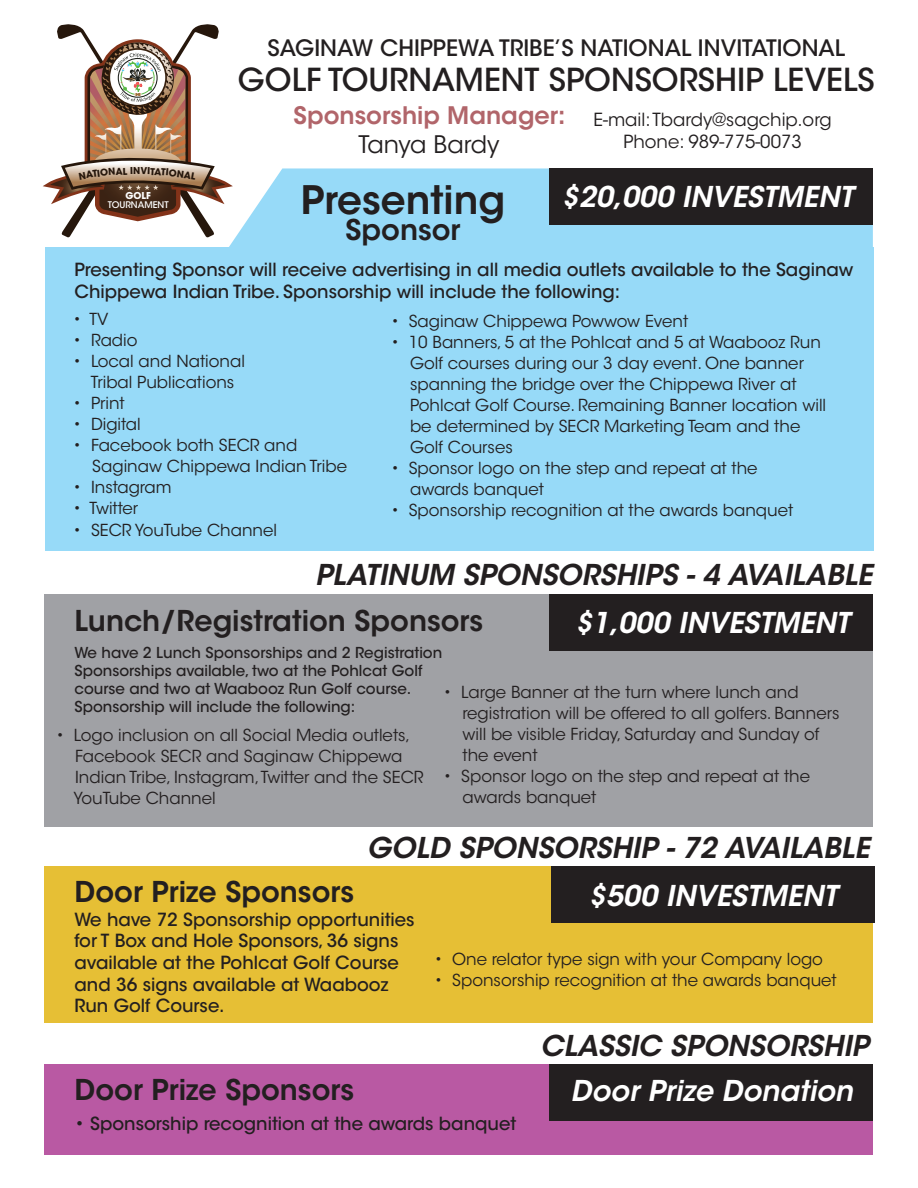
<style>
.page{position:relative;width:918px;height:1188px;background:#fff}
.page>*{position:absolute;margin:0;border:0;box-sizing:border-box;transform-origin:0 0}
.t1{font:600 39px "ITC Avant Garde Std";color:#231f20}
.t2{font:500 31.5px "ITC Avant Garde Std";color:#231f20}
.t3{font:italic 600 28.5px "ITC Avant Garde Std";color:#231f20}
.t4{font:600 28.5px "ITC Avant Garde Std";color:#231f20}
.t5{font:italic 600 28.5px "ITC Avant Garde Std";color:#fff}
.t6{font:600 24px "ITC Avant Garde Std";color:#b1656a}
.t7{font:24px "ITC Avant Garde Std";letter-spacing:-.01em;color:#231f20}
.t8{font:500 22.5px "ITC Avant Garde Std";color:#231f20}
.t9{font:500 18px/21.6px "ITC Avant Garde Std";color:#231f20}
.t10{font:18px/21.6px "ITC Avant Garde Std";color:#231f20;text-align:center}
.t11{font:16.5px/21px "ITC Avant Garde Std";color:#231f20}
.t12{font:500 15px/18px "ITC Avant Garde Std";color:#231f20}
.t13{font:700 9.45px "ITC Avant Garde Std";color:#fff}
.t14{font:700 9.45px "ITC Avant Garde Std";color:#26170c}
.t15{font:500 9.15px "ITC Avant Garde Std";color:#fff}
</style>
<div class="page">
<div style="left:45px;top:247px;width:828px;height:304px;background:#97daf8"></div>
<div style="left:45px;top:594px;width:828px;height:233px;background:#a0a1a5"></div>
<div style="left:45px;top:866px;width:828px;height:157px;background:#e6bf35"></div>
<div style="left:45px;top:1065px;width:828px;height:90px;background:#b959a3"></div>
<div style="left:550px;top:594px;width:323px;height:57px;background:#231f20"></div>
<div style="left:551px;top:867px;width:323px;height:56px;background:#231f20"></div>
<div style="left:550px;top:1065px;width:323px;height:56px;background:#231f20"></div>
<div style="left:229px;top:168px;width:644px;height:79px;background:#97daf8"></div>
<div style="left:550px;top:168px;width:323px;height:57px;background:#231f20"></div>
<svg style="left:43px;top:24px;width:190px;height:214px"></svg>
<h3 class="t8" style="left:268px;top:34px;width:579px">SAGINAW CHIPPEWA TRIBE’S NATIONAL INVITATIONAL</h3>
<h2 class="t2" style="left:238px;top:60px;width:638px">GOLF TOURNAMENT SPONSORSHIP LEVELS</h2>
<p class="t14" style="left:133px;top:165px;width:9px">N</p>
<p class="t13" style="left:126px;top:190px;width:27px">GOLF</p>
<p class="t15" style="left:108px;top:199px;width:62px">TOURNAMENT</p>
<h3 class="t6" style="left:294px;top:100px;width:273px">Sponsorship Manager:</h3>
<h3 class="t7" style="left:358px;top:130px;width:142px">Tanya Bardy</h3>
<p class="t10" style="left:593px;top:109px;width:240px">E-mail: Tbardy@sagchip.org<br>Phone: 989-775-0073</p>
<h1 class="t1" style="left:301px;top:175px;width:206px">Presenting</h1>
<h3 class="t5" style="left:562px;top:178px;width:293px">$20,000 INVESTMENT</h3>
<h3 class="t4" style="left:346px;top:211px;width:116px">Sponsor</h3>
<p class="t9" style="left:75px;top:259px;width:780px">Presenting Sponsor will receive advertising in all media outlets available to the Saginaw<br>Chippewa Indian Tribe. Sponsorship will include the following:</p>
<p class="t11" style="left:73px;top:309px;width:37px">• TV</p>
<p class="t11" style="left:73px;top:330px;width:66px">• Radio</p>
<p class="t11" style="left:73px;top:351px;width:173px;text-align:center">• Local and National<br>Tribal Publications</p>
<p class="t11" style="left:73px;top:393px;width:53px">• Print</p>
<p class="t11" style="left:73px;top:414px;width:69px">• Digital</p>
<p class="t11" style="left:92px;top:435px;width:256px;text-indent:-19px">• Facebook both SECR and<br>Saginaw Chippewa Indian Tribe</p>
<p class="t11" style="left:73px;top:477px;width:100px">• Instagram</p>
<p class="t11" style="left:73px;top:498px;width:66px">• Twitter</p>
<p class="t11" style="left:73px;top:519px;width:205px">• SECR YouTube Channel</p>
<p class="t11" style="left:391px;top:310px;width:299px">• Saginaw Chippewa Powwow Event</p>
<p class="t11" style="left:410px;top:331px;width:418px;text-indent:-19px">• 10 Banners, 5 at the Pohlcat and 5 at Waabooz Run Golf courses during our 3 day event. One banner spanning the bridge over the Chippewa River at Pohlcat Golf Course. Remaining Banner location will be determined by SECR Marketing Team and the Golf Courses</p>
<p class="t11" style="left:410px;top:457px;width:349px;text-indent:-19px">• Sponsor logo on the step and repeat at the awards banquet</p>
<p class="t11" style="left:391px;top:499px;width:404px">• Sponsorship recognition at the awards banquet</p>
<h3 class="t3" style="left:315px;top:556px;width:559px">PLATINUM SPONSORSHIPS - 4 AVAILABLE</h3>
<h3 class="t4" style="left:75px;top:602px;width:410px">Lunch/Registration Sponsors</h3>
<p class="t12" style="left:75px;top:644px;width:369px">We have 2 Lunch Sponsorships and 2 Registration Sponsorships available, two at the Pohlcat Golf course and two at Waabooz Run Golf course.<br>Sponsorship will include the following:</p>
<h3 class="t5" style="left:575px;top:604px;width:276px">$1,000 INVESTMENT</h3>
<p class="t11" style="left:463px;top:681px;width:378px;text-indent:-19px">• Large Banner at the turn where lunch and registration will be offered to all golfers. Banners will be visible Friday, Saturday and Sunday of the event</p>
<p class="t11" style="left:463px;top:765px;width:349px;text-indent:-19px">• Sponsor logo on the step and repeat at the awards banquet</p>
<p class="t11" style="left:74px;top:724px;width:352px;text-indent:-17px">• Logo inclusion on all Social Media outlets, Facebook SECR and Saginaw Chippewa Indian Tribe, Instagram, Twitter and the SECR YouTube Channel</p>
<h3 class="t3" style="left:367px;top:830px;width:504px">GOLD SPONSORSHIP - 72 AVAILABLE</h3>
<h3 class="t4" style="left:75px;top:873px;width:281px">Door Prize Sponsors</h3>
<p class="t9" style="left:75px;top:908px;width:342px">We have 72 Sponsorship opportunities for T Box and Hole Sponsors, 36 signs available at the Pohlcat Golf Course and 36 signs available at Waabooz<br>Run Golf Course.</p>
<h3 class="t5" style="left:589px;top:878px;width:250px">$500 INVESTMENT</h3>
<p class="t11" style="left:435px;top:949px;width:390px">• One relator type sign with your Company logo</p>
<p class="t11" style="left:435px;top:970px;width:404px">• Sponsorship recognition at the awards banquet</p>
<h3 class="t3" style="left:540px;top:1027px;width:330px">CLASSIC SPONSORSHIP</h3>
<h3 class="t4" style="left:75px;top:1071px;width:281px">Door Prize Sponsors</h3>
<p class="t9" style="left:75px;top:1112px;width:443px">• Sponsorship recognition at the awards banquet</p>
<h3 class="t5" style="left:571px;top:1073px;width:284px">Door Prize Donation</h3>
</div>
